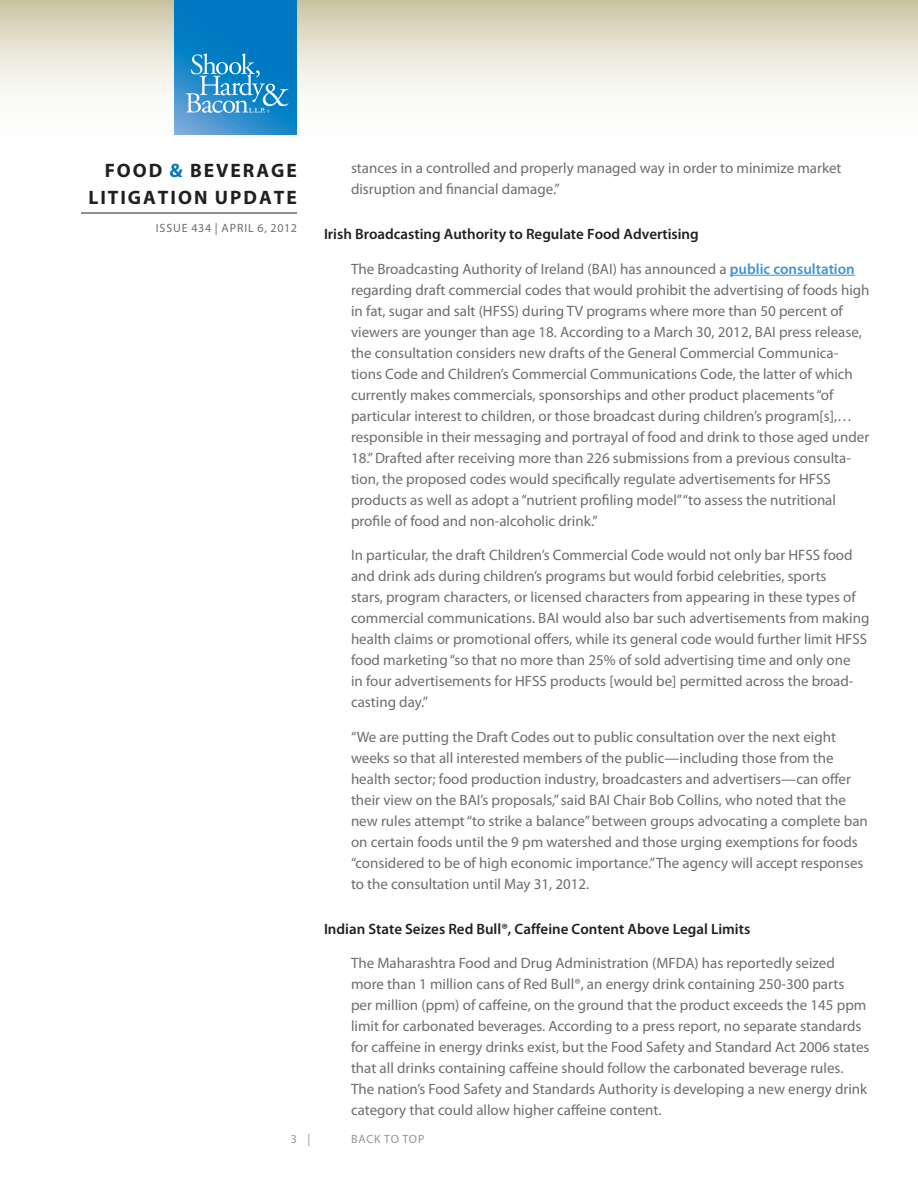
<style>
.page{position:relative;width:918px;height:1188px;background:#fff}
.page>*{position:absolute;margin:0;border:0;box-sizing:border-box;transform-origin:0 0}
.t1{font:700 19.5px/27px "Myriad Pro";letter-spacing:.1em;color:#231f20;text-align:right}
.Body{font:15px/21px "Myriad Pro";color:#6c6d70}
.Subhead{font:600 15px "Myriad Pro";color:#231f20}
.t2{font:12px "Myriad Pro";letter-spacing:.07em;color:#6c6d70}
.Body-2{font:12px "Myriad Pro";letter-spacing:.06em;color:#939598}
.s1{color:#0079c2}
.s2{font-weight:600;color:#4393cf}
</style>
<div class="page">
<svg style="left:0;top:0;width:918px;height:135px"></svg>
<hr style="left:81px;top:213px;width:216px;height:1px;background:#231f20">
<img style="left:175px;top:0;width:122px;height:135px">
<hr style="left:730px;top:275px;width:125px;height:1px;background:#4393cf">
<h1 class="t1" style="left:88px;top:156px;width:210px">FOOD <span class="s1">&amp;</span> BEVERAGE<br>LITIGATION UPDATE</h1>
<p class="t2" style="left:156px;top:221px;width:143px">ISSUE 434 | APRIL 6, 2012</p>
<p class="Body" style="left:351px;top:157px;width:492px">stances in a controlled and properly managed way in order to minimize market disruption and financial damage.”</p>
<p class="Subhead" style="left:324px;top:225px;width:376px">Irish Broadcasting Authority to Regulate Food Advertising</p>
<p class="Body" style="left:351px;top:258px;width:520px">The Broadcasting Authority of Ireland (BAI) has announced a <span class="s2">public consultation </span>regarding draft commercial codes that would prohibit the advertising of foods high in fat, sugar and salt (HFSS) during TV programs where more than 50 percent of viewers are younger than age 18. According to a March 30, 2012, BAI press release, the consultation considers new drafts of the General Commercial Communica&shy;tions Code and Children’s Commercial Communications Code, the latter of which currently makes commercials, sponsorships and other product placements “of particular interest to children, or those broadcast during children’s program[s],… responsible in their messaging and portrayal of food and drink to those aged under 18.” Drafted after receiving more than 226 submissions from a previous consulta&shy;tion, the proposed codes would specifically regulate advertisements for HFSS products as well as adopt a “nutrient profiling model” “to assess the nutritional profile of food and non-alcoholic drink.”</p>
<p class="Body" style="left:351px;top:544px;width:520px">In particular, the draft Children’s Commercial Code would not only bar HFSS food and drink ads during children’s programs but would forbid celebrities, sports<br>stars, program characters, or licensed characters from appearing in these types of commercial communications. BAI would also bar such advertisements from making health claims or promotional offers, while its general code would further limit HFSS food marketing “so that no more than 25% of sold advertising time and only one<br>in four advertisements for HFSS products [would be] permitted across the broad&shy;casting day.”</p>
<p class="Body" style="left:351px;top:726px;width:518px">“We are putting the Draft Codes out to public consultation over the next eight weeks so that all interested members of the public—including those from the health sector; food production industry, broadcasters and advertisers—can offer their view on the BAI’s proposals,” said BAI Chair Bob Collins, who noted that the new rules attempt “to strike a balance” between groups advocating a complete ban on certain foods until the 9 pm watershed and those urging exemptions for foods “considered to be of high economic importance.” The agency will accept responses to the consultation until May 31, 2012.</p>
<p class="Subhead" style="left:324px;top:919px;width:428px">Indian State Seizes Red Bull®, Caffeine Content Above Legal Limits</p>
<p class="Body" style="left:351px;top:952px;width:520px">The Maharashtra Food and Drug Administration (MFDA) has reportedly seized more than 1 million cans of Red Bull®, an energy drink containing 250-300 parts<br>per million (ppm) of caffeine, on the ground that the product exceeds the 145 ppm limit for carbonated beverages. According to a press report, no separate standards for caffeine in energy drinks exist, but the Food Safety and Standard Act 2006 states that all drinks containing caffeine should follow the carbonated beverage rules.<br>The nation’s Food Safety and Standards Authority is developing a new energy drink category that could allow higher caffeine content.</p>
<p class="Body-2" style="left:291px;top:1132px;width:21px">3 |</p>
<p class="Body-2" style="left:351px;top:1132px;width:75px">BACK TO TOP</p>
</div>
